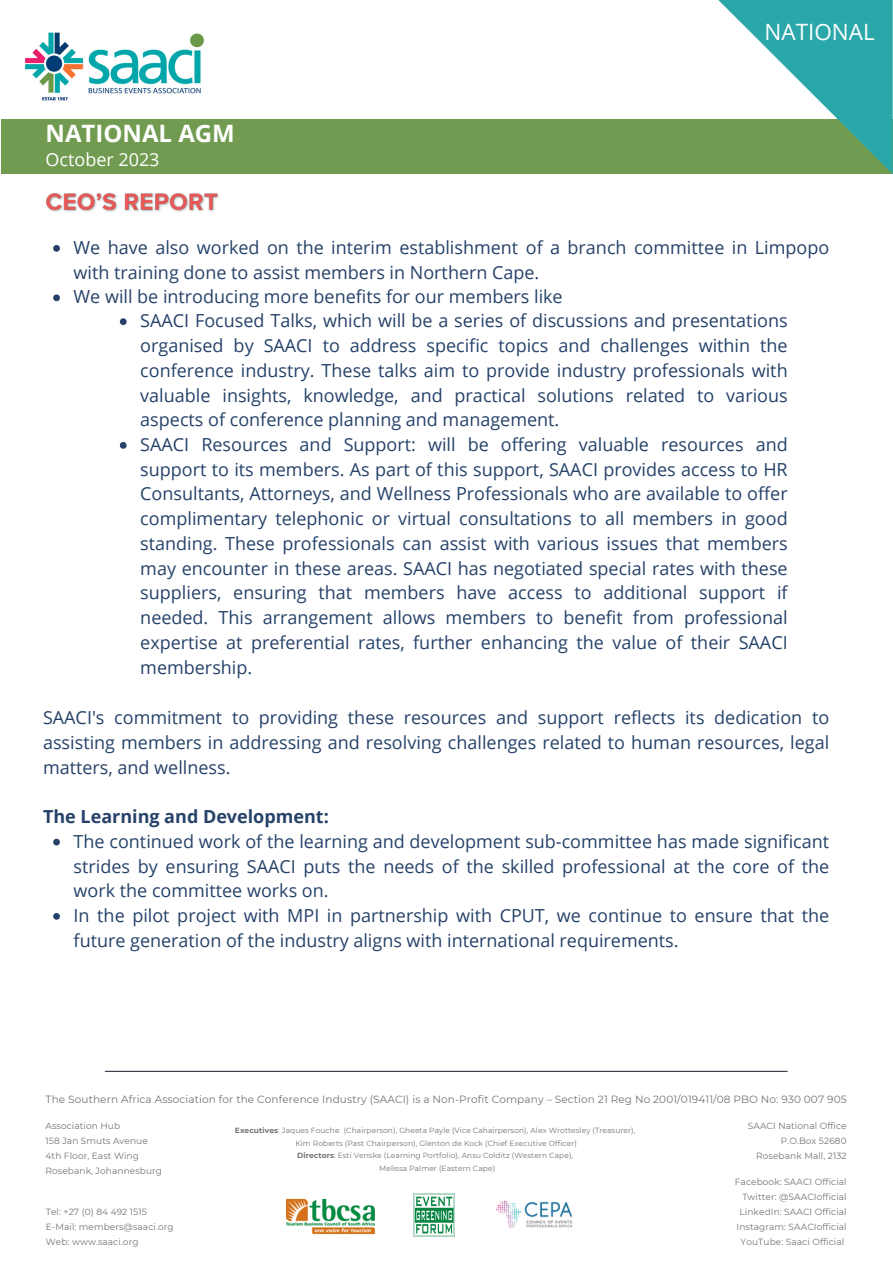
<style>
.page{position:relative;width:893px;height:1264px;background:#fff}
.page>*{position:absolute;margin:0;border:0;box-sizing:border-box;transform-origin:0 0}
.t1{font:700 24px "Open Sans";color:#fff}
.t2{font:22.5px "Open Sans";color:#fdfefe}
.t3{font:18px/24.8px "Open Sans";color:#264269;text-align:justify}
.t4{font:700 18px "Open Sans";color:#264269}
.t5{font:18px "Open Sans";color:#fff}
.t6{font:10.5px "Montserrat";letter-spacing:.01em;color:#737373}
.t7{font:9px "Montserrat";letter-spacing:.01em;color:#737373}
.t8{font:7.5px "Montserrat";letter-spacing:.01em;color:#737373}
.s1{font-weight:700}
</style>
<div class="page">
<img style="left:25px;top:32px;width:179px;height:69px">
<div style="left:1px;top:119px;width:891px;height:55px;background:#709b50"></div>
<svg style="left:718px;top:0;width:174px;height:173px"></svg>
<img style="left:46px;top:193px;width:173px;height:19px">
<svg style="left:53px;top:245px;width:7px;height:7px"></svg>
<svg style="left:53px;top:294px;width:7px;height:7px"></svg>
<svg style="left:53px;top:838px;width:7px;height:7px"></svg>
<svg style="left:53px;top:913px;width:7px;height:6px"></svg>
<hr style="left:105px;top:1070px;width:682px;height:1px;background:#303642">
<img style="left:286px;top:1198px;width:88px;height:37px">
<img style="left:413px;top:1193px;width:42px;height:43px">
<img style="left:496px;top:1200px;width:77px;height:29px">
<svg style="left:120px;top:318px;width:7px;height:7px"></svg>
<svg style="left:120px;top:442px;width:7px;height:7px"></svg>
<p class="t1" style="left:46px;top:116px;width:191px">NATIONAL AGM</p>
<p class="t5" style="left:46px;top:147px;width:115px">October 2023</p>
<p class="t2" style="left:764px;top:16px;width:112px">NATIONAL</p>
<p class="t3" style="left:74px;top:234px;width:757px">We have also worked on the interim establishment of a branch committee in Limpopo with training done to assist members in Northern Cape.</p>
<p class="t3" style="left:74px;top:284px;width:490px">We will be introducing more benefits for our members like</p>
<p class="t3" style="left:140px;top:308px;width:649px">SAACI Focused Talks, which will be a series of discussions and presentations organised by SAACI to address specific topics and challenges within the conference industry. These talks aim to provide industry professionals with valuable insights, knowledge, and practical solutions related to various aspects of conference planning and management.</p>
<p class="t3" style="left:140px;top:431px;width:649px">SAACI Resources and Support: will be offering valuable resources and support to its members. As part of this support, SAACI provides access to HR Consultants, Attorneys, and Wellness Professionals who are available to offer complimentary telephonic or virtual consultations to all members in good standing. These professionals can assist with various issues that members may encounter in these areas. SAACI has negotiated special rates with these suppliers, ensuring that members have access to additional support if needed. This arrangement allows members to benefit from professional expertise at preferential rates, further enhancing the value of their SAACI membership.</p>
<p class="t3" style="left:43px;top:704px;width:787px">SAACI's commitment to providing these resources and support reflects its dedication to assisting members in addressing and resolving challenges related to human resources, legal matters, and wellness.</p>
<p class="t4" style="left:43px;top:803px;width:287px">The Learning and Development:</p>
<p class="t3" style="left:74px;top:828px;width:757px">The continued work of the learning and development sub-committee has made significant strides by ensuring SAACI puts the needs of the skilled professional at the core of the work the committee works on.</p>
<p class="t3" style="left:74px;top:902px;width:757px">In the pilot project with MPI in partnership with CPUT, we continue to ensure that the future generation of the industry aligns with international requirements.</p>
<p class="t6" style="left:46px;top:1092px;width:802px">The Southern Africa Association for the Conference Industry (SAACI) is a Non-Profit Company – Section 21 Reg No 2001/019411/08 PBO No: 930 007 905</p>
<p class="t7" style="left:46px;top:1120px;width:76px">Association Hub</p>
<p class="t7" style="left:46px;top:1135px;width:104px">158 Jan Smuts Avenue</p>
<p class="t7" style="left:46px;top:1150px;width:95px">4th Floor, East Wing</p>
<p class="t7" style="left:46px;top:1165px;width:118px">Rosebank, Johannesburg</p>
<p class="t7" style="left:46px;top:1205px;width:103px">Tel: +27 (0) 84 492 1515</p>
<p class="t7" style="left:46px;top:1220px;width:129px">E-Mail: members@saaci.org</p>
<p class="t7" style="left:46px;top:1235px;width:94px">Web: www.saaci.org</p>
<p class="t7" style="left:747px;top:1120px;width:100px">SAACI National Office</p>
<p class="t7" style="left:780px;top:1135px;width:67px">P.O.Box 52680</p>
<p class="t7" style="left:756px;top:1150px;width:92px">Rosebank Mall, 2132</p>
<p class="t7" style="left:734px;top:1175px;width:113px">Facebook: SAACI Official</p>
<p class="t7" style="left:742px;top:1190px;width:106px">Twitter: @SAACIofficial</p>
<p class="t7" style="left:739px;top:1205px;width:109px">LinkedIn: SAACI Official</p>
<p class="t7" style="left:736px;top:1220px;width:112px">Instagram: SAACIofficial</p>
<p class="t7" style="left:740px;top:1235px;width:105px">YouTube: Saaci Official</p>
<p class="t8" style="left:235px;top:1125px;width:402px"><span class="s1">Executives</span>: Jaques Fouche (Chairperson), Gheeta Payle (Vice Cahairperson), Alex Wrottesley (Treasurer),</p>
<p class="t8" style="left:295px;top:1138px;width:283px">Kim Roberts (Past Chairperson), Glenton de Kock (Chief Executive Officer)</p>
<p class="t8" style="left:297px;top:1150px;width:277px"><span class="s1">Directors</span>: Esti Venske (Learning Portfolio), Ansu Colditz (Western Cape),</p>
<p class="t8" style="left:379px;top:1163px;width:117px">Melissa Palmer (Eastern Cape)</p>
</div>
